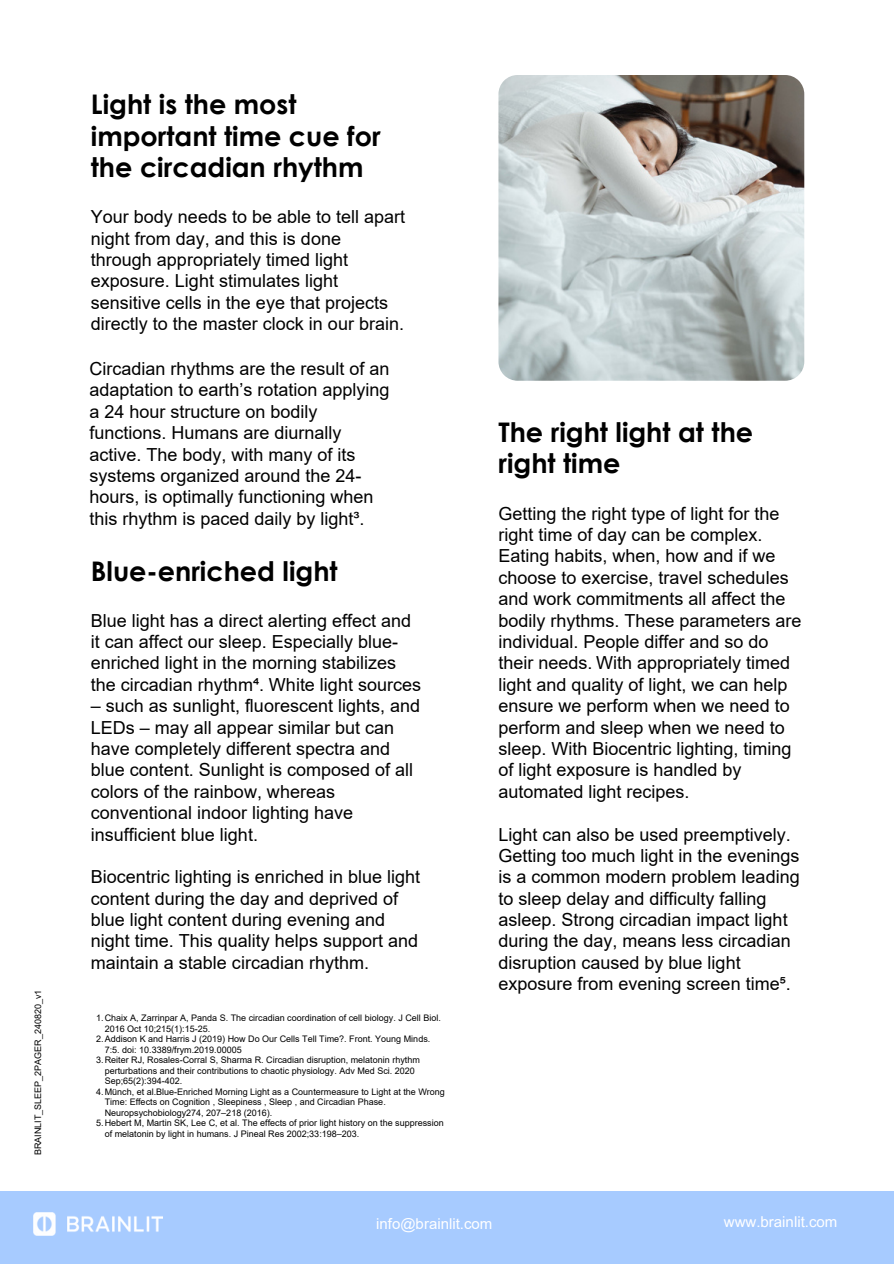
<style>
.page{position:relative;width:894px;height:1264px;background:#fff}
.page>*{position:absolute;margin:0;border:0;box-sizing:border-box;transform-origin:0 0}
.t1{font:700 27px/31.5px "Century Gothic";color:#000}
.t2{font:18px/21.3px "Arial";color:#000}
.t3{font:15px "Arial";color:#fff}
.t4{font:15px "Arial MT Pro";color:#fff}
.t5{font:9px/10.5px "Arial";color:#000}
</style>
<div class="page">
<img style="left:498px;top:75px;width:306px;height:306px">
<div style="left:0;top:1191px;width:893px;height:72px;background:#a7cbff"></div>
<img style="left:33px;top:1212px;width:129px;height:23px">
<h3 class="t5" style="left:33px;top:1155px;width:167px;rotate:-90deg">BRAINLIT_SLEEP_2PAGER_240820_v1</h3>
<h2 class="t1" style="left:91px;top:88px;width:291px">Light is the most important time cue for the circadian rhythm</h2>
<p class="t2" style="left:91px;top:206px;width:315px">Your body needs to be able to tell apart night from day, and this is done through appropriately timed light exposure. Light stimulates light sensitive cells in the eye that projects directly to the master clock in our brain.</p>
<h1 class="t2" style="left:89px;top:358px;width:301px">Circadian rhythms are the result of an adaptation to earth’s rotation applying a 24 hour structure on bodily functions. Humans are diurnally active. The body, with many of its systems organized around the 24- hours, is optimally functioning when this rhythm is paced daily by light³.</h1>
<h2 class="t1" style="left:91px;top:554px;width:248px">Blue-enriched light</h2>
<h1 class="t2" style="left:91px;top:609px;width:331px">Blue light has a direct alerting effect and it can affect our sleep. Especially blue&shy;enriched light in the morning stabilizes the circadian rhythm⁴. White light sources</h1>
<h1 class="t2" style="left:91px;top:695px;width:330px">– such as sunlight, fluorescent lights, and LEDs – may all appear similar but can have completely different spectra and blue content. Sunlight is composed of all colors of the rainbow, whereas conventional indoor lighting have insufficient blue light.</h1>
<h2 class="t2" style="left:91px;top:866px;width:330px">Biocentric lighting is enriched in blue light content during the day and deprived of blue light content during evening and night time. This quality helps support and maintain a stable circadian rhythm.</h2>
<p class="t5" style="left:105px;top:1012px;width:337px;text-indent:-8px">1.Chaix A, Zarrinpar A, Panda S. The circadian coordination of cell biology. J Cell Biol.<br>2016 Oct 10;215(1):15-25.</p>
<p class="t5" style="left:105px;top:1033px;width:327px;text-indent:-8px">2.Addison K and Harris J (2019) How Do Our Cells Tell Time?. Front. Young Minds.<br>7:5. doi: 10.3389/frym.2019.00005</p>
<p class="t5" style="left:105px;top:1054px;width:316px;text-indent:-8px">3.Reiter RJ, Rosales-Corral S, Sharma R. Circadian disruption, melatonin rhythm perturbations and their contributions to chaotic physiology. Adv Med Sci. 2020<br>Sep;65(2):394-402.</p>
<p class="t5" style="left:105px;top:1086px;width:341px;text-indent:-8px">4.Münch, et al.Blue-Enriched Morning Light as a Countermeasure to Light at the Wrong<br>Time: Effects on Cognition , Sleepiness , Sleep , and Circadian Phase.<br>Neuropsychobiology274, 207–218 (2016).</p>
<p class="t5" style="left:105px;top:1117px;width:340px;text-indent:-8px">5.Hebert M, Martin SK, Lee C, et al. The effects of prior light history on the suppression of melatonin by light in humans. J Pineal Res 2002;33:198–203.</p>
<h2 class="t1" style="left:498px;top:415px;width:256px">The right light at the right time</h2>
<h2 class="t2" style="left:498px;top:503px;width:304px">Getting the right type of light for the right time of day can be complex.<br>Eating habits, when, how and if we choose to exercise, travel schedules and work commitments all affect the bodily rhythms. These parameters are individual. People differ and so do their needs. With appropriately timed light and quality of light, we can help ensure we perform when we need to perform and sleep when we need to sleep. With Biocentric lighting, timing of light exposure is handled by automated light recipes.</h2>
<h1 class="t2" style="left:498px;top:823px;width:303px">Light can also be used preemptively.<br>Getting too much light in the evenings is a common modern problem leading to sleep delay and difficulty falling asleep. Strong circadian impact light during the day, means less circadian disruption caused by blue light exposure from evening screen time⁵.</h1>
<h3 class="t3" style="left:376px;top:1215px;width:118px">info@brainlit.com</h3>
<p class="t4" style="left:723px;top:1215px;width:115px">www.brainlit.com</p>
</div>
